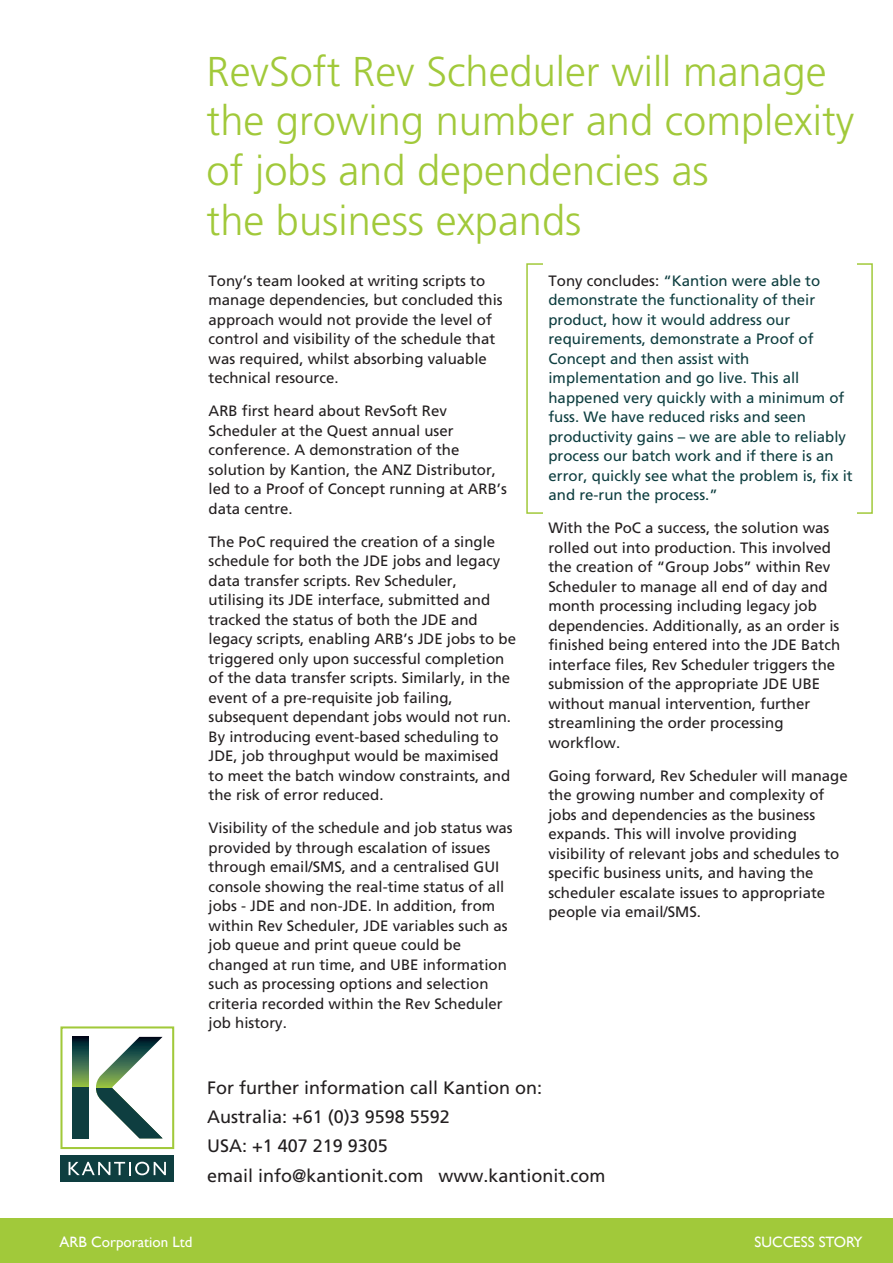
<style>
.page{position:relative;width:893px;height:1263px;background:#fff}
.page>*{position:absolute;margin:0;border:0;box-sizing:border-box;transform-origin:0 0}
.t1{font:300 41.7px/49.9px "Frutiger";color:#a1c93a}
.t2{font:18px/29.2px "Frutiger";color:#231f20}
.t3{font:15px/19.5px "Frutiger";color:#231f20}
.t4{font:15px/19.5px "Frutiger";color:#0e3e40}
.t5{font:15px "Gill Sans";color:#fff}
.s1{color:#231f20}
</style>
<div class="page">
<div style="left:60px;top:1026px;width:114px;height:123px;border:2px solid #a1c93a"></div>
<div style="left:61px;top:1155px;width:113px;height:27px;background:#0e3e40"></div>
<svg style="left:72px;top:1037px;width:16px;height:102px"></svg>
<div style="left:72px;top:1087px;width:16px;height:51px;background:#0e3e40"></div>
<svg style="left:96px;top:1037px;width:67px;height:51px"></svg>
<svg style="left:96px;top:1088px;width:67px;height:50px"></svg>
<svg style="left:69px;top:1162px;width:97px;height:13px"></svg>
<div style="left:0;top:1219px;width:893px;height:44px;background:#a1c93a"></div>
<h1 class="t1" style="left:207px;top:47px;width:649px">RevSoft Rev Scheduler will manage the growing number and complexity of jobs and dependencies as<br>the business expands</h1>
<p class="t3" style="left:209px;top:271px;width:296px">Tony’s team looked at writing scripts to manage dependencies, but concluded this approach would not provide the level of control and visibility of the schedule that was required, whilst absorbing valuable technical resource.</p>
<p class="t3" style="left:209px;top:401px;width:300px">ARB first heard about RevSoft Rev Scheduler at the Quest annual user conference. A demonstration of the solution by Kantion, the ANZ Distributor, led to a Proof of Concept running at ARB’s data centre.</p>
<p class="t3" style="left:209px;top:532px;width:309px">The PoC required the creation of a single schedule for both the JDE jobs and legacy data transfer scripts. Rev Scheduler, utilising its JDE interface, submitted and tracked the status of both the JDE and legacy scripts, enabling ARB’s JDE jobs to be triggered only upon successful completion of the data transfer scripts. Similarly, in the event of a pre-requisite job failing, subsequent dependant jobs would not run.<br>By introducing event-based scheduling to JDE, job throughput would be maximised to meet the batch window constraints, and the risk of error reduced.</p>
<p class="t3" style="left:209px;top:818px;width:306px">Visibility of the schedule and job status was provided by through escalation of issues through email/SMS, and a centralised GUI console showing the real-time status of all jobs - JDE and non-JDE. In addition, from within Rev Scheduler, JDE variables such as job queue and print queue could be changed at run time, and UBE information such as processing options and selection criteria recorded within the Rev Scheduler job history.</p>
<p class="t4" style="left:548px;top:271px;width:306px"><span class="s1">Tony concludes:</span> “Kantion were able to demonstrate the functionality of their product, how it would address our requirements, demonstrate a Proof of Concept and then assist with implementation and go live. This all happened very quickly with a minimum of fuss. We have reduced risks and seen productivity gains – we are able to reliably process our batch work and if there is an error, quickly see what the problem is, fix it and re-run the process.”</p>
<p class="t3" style="left:548px;top:518px;width:293px">With the PoC a success, the solution was rolled out into production. This involved the creation of “Group Jobs” within Rev Scheduler to manage all end of day and month processing including legacy job dependencies. Additionally, as an order is finished being entered into the JDE Batch interface files, Rev Scheduler triggers the submission of the appropriate JDE UBE without manual intervention, further streamlining the order processing workflow.</p>
<p class="t3" style="left:548px;top:766px;width:301px">Going forward, Rev Scheduler will manage the growing number and complexity of jobs and dependencies as the business expands. This will involve providing visibility of relevant jobs and schedules to specific business units, and having the scheduler escalate issues to appropriate people via email/SMS.</p>
<p class="t2" style="left:207px;top:1073px;width:400px">For further information call Kantion on:<br>Australia: +61 (0)3 9598 5592<br>USA: +1 407 219 9305<br>email info@kantionit.com www.kantionit.com</p>
<p class="t5" style="left:59px;top:1233px;width:134px">ARB Corporation Ltd</p>
<p class="t5" style="left:754px;top:1233px;width:110px">SUCCESS STORY</p>
</div>
